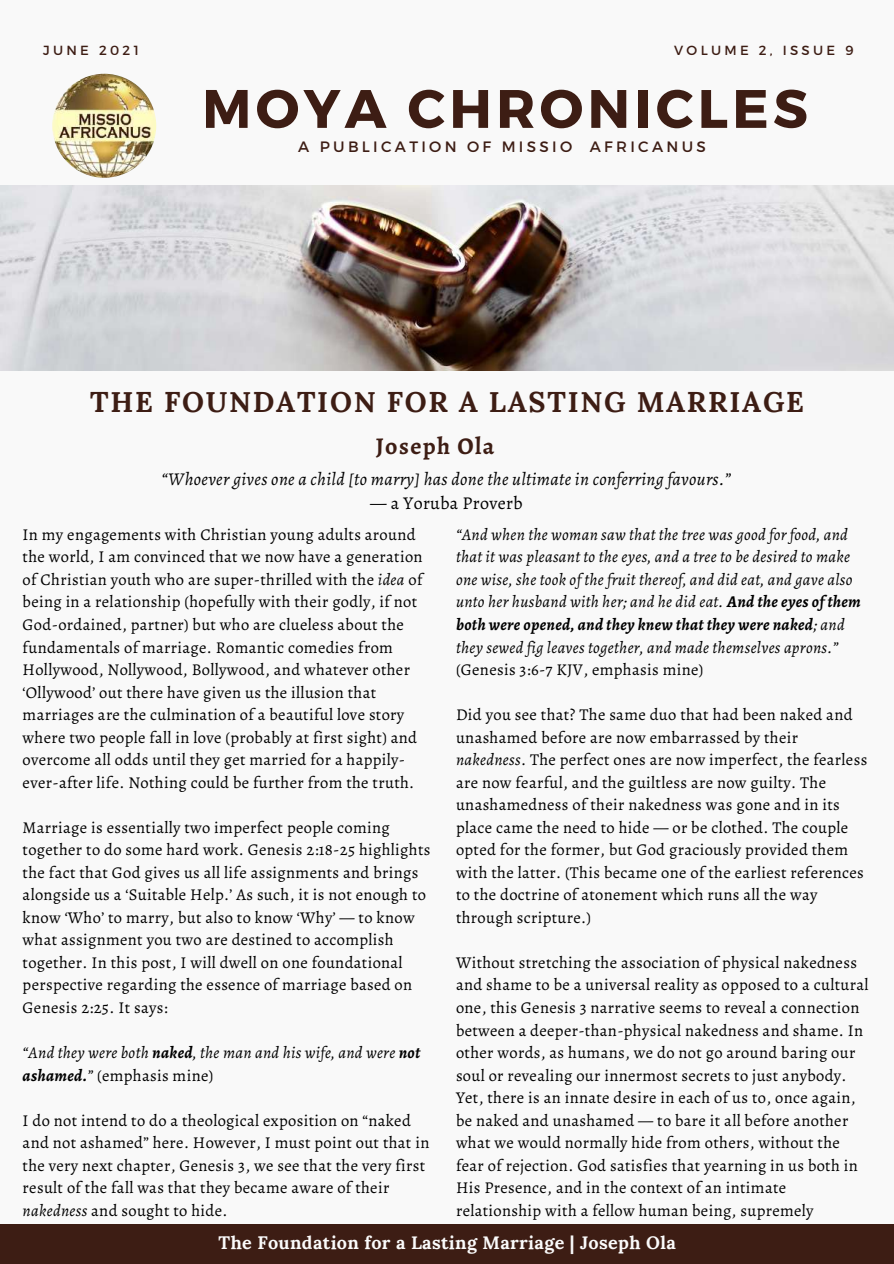
<style>
.page{position:relative;width:894px;height:1264px;background:#fff}
.page>*{position:absolute;margin:0;border:0;box-sizing:border-box;transform-origin:0 0}
.t1{font:700 54px "Montserrat";letter-spacing:.08em;color:#3d1d14}
.t2{font:700 28.5px "Lora";letter-spacing:.06em;color:#3d1d14}
.t3{font:700 24px "Alegreya";letter-spacing:.06em;color:#3d1d14}
.t4{font:italic 18px "Alegreya";letter-spacing:.02em;color:#000}
.t5{font:700 18px "Lora";letter-spacing:.02em;color:#fbfbfb}
.t6{font:18px "Alegreya";letter-spacing:.02em;color:#000}
.t7{font:16.5px/22.5px "Alegreya";letter-spacing:.02em;color:#000}
.t8{font:italic 16.5px/22.5px "Alegreya";letter-spacing:.02em;color:#000}
.t9{font:15px "Montserrat";letter-spacing:.22em;color:#3d1d14}
.t10{font:13.2px "Montserrat";letter-spacing:.25em;color:#3d1d14}
.s1{font-style:italic}
.s2{font-weight:700}
.s3{font-style:normal}
</style>
<div class="page">
<div style="left:0;top:0;width:893px;height:1263px;background:#f9f9f9"></div>
<img style="left:0;top:185px;width:893px;height:186px">
<img style="left:52px;top:74px;width:104px;height:104px;border-radius:50%">
<div style="left:0;top:1224px;width:893px;height:39px;background:#3d1d14"></div>
<p class="t10" style="left:43px;top:42px;width:97px">JUNE 2021</p>
<p class="t10" style="left:674px;top:41px;width:181px">VOLUME 2, ISSUE 9</p>
<h1 class="t1" style="left:202px;top:73px;width:607px">MOYA CHRONICLES</h1>
<p class="t9" style="left:298px;top:137px;width:409px">A PUBLICATION OF MISSIO AFRICANUS</p>
<h2 class="t2" style="left:90px;top:383px;width:715px">THE FOUNDATION FOR A LASTING MARRIAGE</h2>
<h3 class="t3" style="left:376px;top:429px;width:120px">Joseph Ola</h3>
<p class="t4" style="left:162px;top:466px;width:571px">“Whoever gives one a child [to marry] has done the ultimate in conferring favours.”</p>
<p class="t6" style="left:370px;top:491px;width:154px">— a Yoruba Proverb</p>
<p class="t7" style="left:23px;top:523px;width:401px">In my engagements with Christian young adults around the world, I am convinced that we now have a generation of Christian youth who are super-thrilled with the <span class="s1">idea</span> of being in a relationship (hopefully with their godly, if not God-ordained, partner) but who are clueless about the fundamentals of marriage. Romantic comedies from Hollywood, Nollywood, Bollywood, and whatever other ‘Ollywood’ out there have given us the illusion that marriages are the culmination of a beautiful love story where two people fall in love (probably at first sight) and overcome all odds until they get married for a happily&shy;ever-after life. Nothing could be further from the truth.</p>
<p class="t7" style="left:23px;top:816px;width:409px">Marriage is essentially two imperfect people coming together to do some hard work. Genesis 2:18-25 highlights the fact that God gives us all life assignments and brings alongside us a ‘Suitable Help.’ As such, it is not enough to know ‘Who’ to marry, but also to know ‘Why’ — to know what assignment you two are destined to accomplish together. In this post, I will dwell on one foundational perspective regarding the essence of marriage based on Genesis 2:25. It says:</p>
<p class="t8" style="left:23px;top:1041px;width:399px">“And they were both <span class="s2">naked</span>, the man and his wife, and were <span class="s2">not ashamed.</span>” <span class="s3">(emphasis mine)</span></p>
<p class="t7" style="left:23px;top:1108px;width:408px">I do not intend to do a theological exposition on “naked and not ashamed” here. However, I must point out that in the very next chapter, Genesis 3, we see that the very first result of the fall was that they became aware of their <span class="s1">nakedness</span> and sought to hide.</p>
<p class="t8" style="left:456px;top:523px;width:406px">“And when the woman saw that the tree was good for food, and that it was pleasant to the eyes, and a tree to be desired to make one wise, she took of the fruit thereof, and did eat, and gave also unto her husband with her; and he did eat. <span class="s2">And the eyes of them both were opened, and they knew that they were naked</span>; and they sewed fig leaves together, and made themselves aprons.”</p>
<p class="t7" style="left:456px;top:658px;width:249px">(Genesis 3:6-7 KJV, emphasis mine)</p>
<p class="t7" style="left:456px;top:703px;width:412px">Did you see that? The same duo that had been naked and unashamed before are now embarrassed by their <span class="s1">nakedness</span>. The perfect ones are now imperfect, the fearless are now fearful, and the guiltless are now guilty. The unashamedness of their nakedness was gone and in its place came the need to hide — or be clothed. The couple opted for the former, but God graciously provided them with the latter. (This became one of the earliest references to the doctrine of atonement which runs all the way through scripture.)</p>
<p class="t7" style="left:456px;top:951px;width:414px">Without stretching the association of physical nakedness and shame to be a universal reality as opposed to a cultural one, this Genesis 3 narrative seems to reveal a connection between a deeper-than-physical nakedness and shame. In other words, as humans, we do not go around baring our soul or revealing our innermost secrets to just anybody.<br>Yet, there is an innate desire in each of us to, once again, be naked and unashamed — to bare it all before another what we would normally hide from others, without the fear of rejection. God satisfies that yearning in us both in His Presence, and in the context of an intimate relationship with a fellow human being, supremely</p>
<p class="t5" style="left:218px;top:1230px;width:458px">The Foundation for a Lasting Marriage | Joseph Ola</p>
</div>
